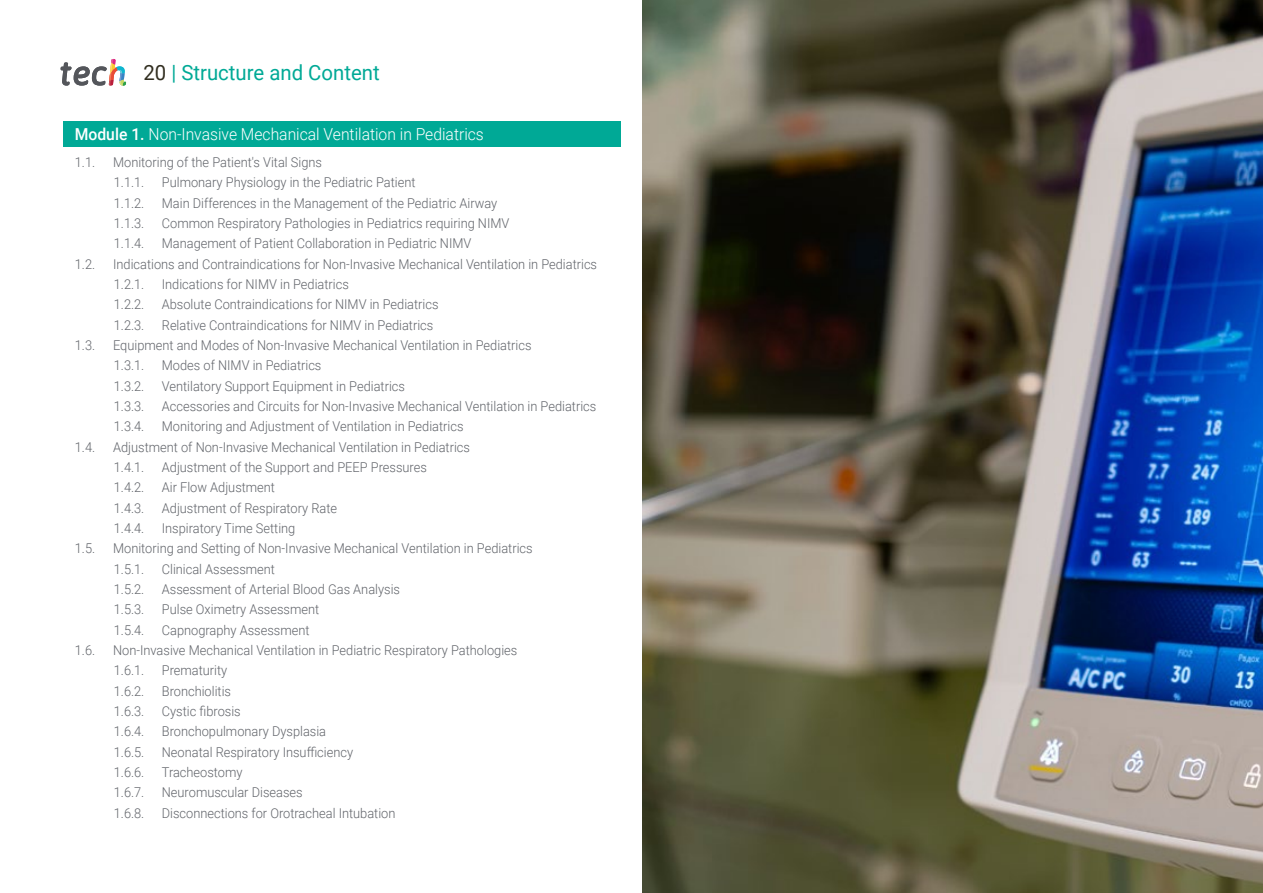
<style>
.page{position:relative;width:1263px;height:893px;background:#fff}
.page>*{position:absolute;margin:0;border:0;box-sizing:border-box;transform-origin:0 0}
.t1{font:21px "Roboto";color:#00a996}
.t2{font:300 16.5px "Roboto";color:#fff;scale:.95 1}
.t3{font:300 13.5px/20.4px "Roboto";color:#61646a;scale:.95 1}
.s1{color:#312e20}
.s2{font-weight:500}
</style>
<div class="page">
<img style="left:642px;top:0;width:621px;height:893px">
<div style="left:64px;top:121px;width:557px;height:25px;background:#00a996"></div>
<svg style="left:61px;top:59px;width:65px;height:27px"></svg>
<h1 class="t1" style="left:144px;top:57px;width:238px"><span class="s1">20</span> | Structure and Content</h1>
<p class="t2" style="left:75px;top:123px;width:432px"><span class="s2">Module 1.</span> Non-Invasive Mechanical Ventilation in Pediatrics</p>
<p class="t3" style="left:75px;top:152px;width:23px">1.1.</p>
<p class="t3" style="left:113px;top:152px;width:221px">Monitoring of the Patient's Vital Signs<br>1.1.1.</p>
<p class="t3" style="left:162px;top:172px;width:268px">Pulmonary Physiology in the Pediatric Patient</p>
<p class="t3" style="left:114px;top:192px;width:34px">1.1.2.</p>
<p class="t3" style="left:162px;top:192px;width:355px">Main Differences in the Management of the Pediatric Airway</p>
<p class="t3" style="left:114px;top:213px;width:34px">1.1.3.</p>
<p class="t3" style="left:162px;top:213px;width:367px">Common Respiratory Pathologies in Pediatrics requiring NIMV</p>
<p class="t3" style="left:114px;top:233px;width:34px">1.1.4.</p>
<p class="t3" style="left:162px;top:233px;width:327px">Management of Patient Collaboration in Pediatric NIMV</p>
<p class="t3" style="left:75px;top:253px;width:23px">1.2.</p>
<p class="t3" style="left:113px;top:253px;width:511px">Indications and Contraindications for Non-Invasive Mechanical Ventilation in Pediatrics<br>1.2.1.</p>
<p class="t3" style="left:162px;top:274px;width:198px">Indications for NIMV in Pediatrics</p>
<p class="t3" style="left:114px;top:294px;width:34px">1.2.2.</p>
<p class="t3" style="left:162px;top:294px;width:293px">Absolute Contraindications for NIMV in Pediatrics</p>
<p class="t3" style="left:114px;top:314px;width:34px">1.2.3.</p>
<p class="t3" style="left:162px;top:314px;width:287px">Relative Contraindications for NIMV in Pediatrics</p>
<p class="t3" style="left:75px;top:335px;width:23px">1.3.</p>
<p class="t3" style="left:113px;top:335px;width:442px">Equipment and Modes of Non-Invasive Mechanical Ventilation in Pediatrics<br>1.3.1.</p>
<p class="t3" style="left:162px;top:355px;width:169px">Modes of NIMV in Pediatrics</p>
<p class="t3" style="left:114px;top:375px;width:34px">1.3.2.</p>
<p class="t3" style="left:162px;top:375px;width:257px">Ventilatory Support Equipment in Pediatrics</p>
<p class="t3" style="left:114px;top:396px;width:34px">1.3.3.</p>
<p class="t3" style="left:162px;top:396px;width:459px">Accessories and Circuits for Non-Invasive Mechanical Ventilation in Pediatrics</p>
<p class="t3" style="left:114px;top:416px;width:34px">1.3.4.</p>
<p class="t3" style="left:162px;top:416px;width:319px">Monitoring and Adjustment of Ventilation in Pediatrics</p>
<p class="t3" style="left:75px;top:436px;width:23px">1.4.</p>
<p class="t3" style="left:113px;top:436px;width:377px">Adjustment of Non-Invasive Mechanical Ventilation in Pediatrics<br>1.4.1.</p>
<p class="t3" style="left:162px;top:457px;width:281px">Adjustment of the Support and PEEP Pressures</p>
<p class="t3" style="left:114px;top:477px;width:34px">1.4.2.</p>
<p class="t3" style="left:162px;top:477px;width:121px">Air Flow Adjustment</p>
<p class="t3" style="left:114px;top:497px;width:34px">1.4.3.</p>
<p class="t3" style="left:162px;top:497px;width:186px">Adjustment of Respiratory Rate</p>
<p class="t3" style="left:114px;top:518px;width:34px">1.4.4.</p>
<p class="t3" style="left:162px;top:518px;width:142px">Inspiratory Time Setting</p>
<p class="t3" style="left:75px;top:538px;width:23px">1.5.</p>
<p class="t3" style="left:113px;top:538px;width:443px">Monitoring and Setting of Non-Invasive Mechanical Ventilation in Pediatrics<br>1.5.1.</p>
<p class="t3" style="left:162px;top:558px;width:121px">Clinical Assessment</p>
<p class="t3" style="left:114px;top:579px;width:34px">1.5.2.</p>
<p class="t3" style="left:162px;top:579px;width:252px">Assessment of Arterial Blood Gas Analysis</p>
<p class="t3" style="left:114px;top:599px;width:34px">1.5.3.</p>
<p class="t3" style="left:162px;top:599px;width:167px">Pulse Oximetry Assessment</p>
<p class="t3" style="left:114px;top:619px;width:34px">1.5.4.</p>
<p class="t3" style="left:162px;top:619px;width:157px">Capnography Assessment</p>
<p class="t3" style="left:75px;top:640px;width:23px">1.6.</p>
<p class="t3" style="left:113px;top:640px;width:427px">Non-Invasive Mechanical Ventilation in Pediatric Respiratory Pathologies<br>1.6.1.</p>
<p class="t3" style="left:162px;top:660px;width:70px">Prematurity</p>
<p class="t3" style="left:114px;top:680px;width:34px">1.6.2.</p>
<p class="t3" style="left:162px;top:680px;width:74px">Bronchiolitis</p>
<p class="t3" style="left:114px;top:701px;width:34px">1.6.3.</p>
<p class="t3" style="left:162px;top:701px;width:84px">Cystic fibrosis</p>
<p class="t3" style="left:114px;top:721px;width:34px">1.6.4.</p>
<p class="t3" style="left:162px;top:721px;width:174px">Bronchopulmonary Dysplasia</p>
<p class="t3" style="left:114px;top:741px;width:34px">1.6.5.</p>
<p class="t3" style="left:162px;top:741px;width:203px">Neonatal Respiratory Insufficiency</p>
<p class="t3" style="left:114px;top:761px;width:34px">1.6.6.</p>
<p class="t3" style="left:162px;top:761px;width:86px">Tracheostomy</p>
<p class="t3" style="left:114px;top:782px;width:34px">1.6.7.</p>
<p class="t3" style="left:162px;top:782px;width:150px">Neuromuscular Diseases</p>
<p class="t3" style="left:114px;top:802px;width:34px">1.6.8.</p>
<p class="t3" style="left:162px;top:802px;width:247px">Disconnections for Orotracheal Intubation</p>
</div>
